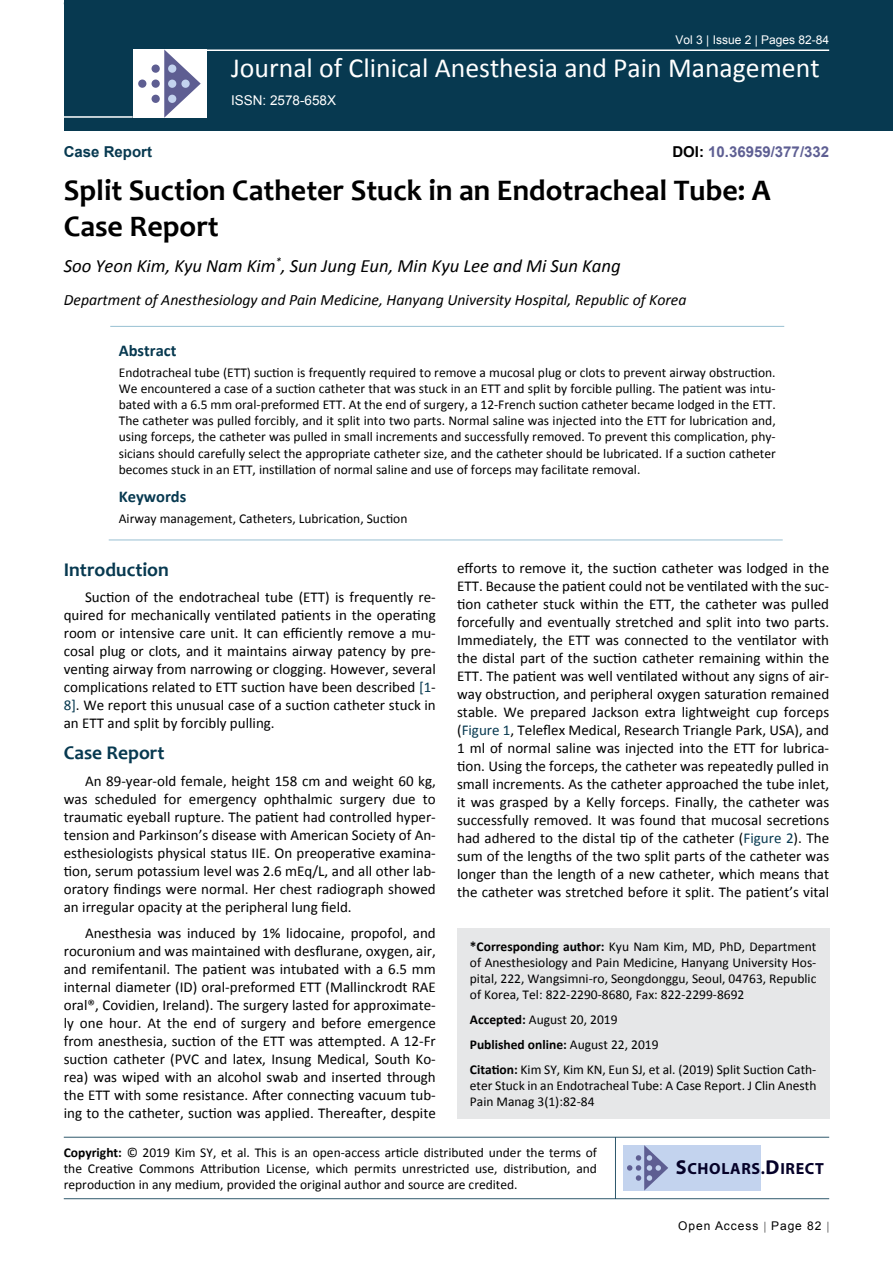
<style>
.page{position:relative;width:893px;height:1263px;background:#fff}
.page>*{position:absolute;margin:0;border:0;box-sizing:border-box;transform-origin:0 0}
.t1{font:700 30px/36px "Candara";color:#000}
.t2{font:27.75px "Calibri";color:#fff}
.t3{font:700 19.5px "Candara";color:#073950}
.t4{font:italic 18.75px "Calibri";color:#000}
.t5{font:700 16.5px "Calibri";color:#073950}
.t6{font:700 16.2px "Myriad Pro";letter-spacing:.04em;color:#050128}
.t7{font:italic 15.75px "Calibri";color:#000}
.t8{font:15px/18px "Calibri";color:#000;text-align:justify}
.t9{font:700 15px "Arial";color:#5e5f93}
.t10{font:700 15px "Arial";color:#073950}
.t11{font:13.5px/16.2px "Calibri";color:#000;text-align:justify}
.t12{font:13.5px "Arial";color:#fff}
.t13{font:12px "Arial";color:#fff}
.t14{font:12px "Arial";letter-spacing:.08em;color:#000}
.s1{color:#000}
.s2{color:#073950}
.s3{font-weight:700}
.s4{font-size:20.25px}
</style>
<div class="page">
<div style="left:64px;top:0;width:829px;height:131px;background:#073950"></div>
<div style="left:457px;top:928px;width:372px;height:191px;background:#e6e7e8"></div>
<hr style="left:64px;top:1137px;width:765px;height:1px;background:#073950">
<hr style="left:64px;top:1198px;width:765px;height:1px;background:#073950">
<hr style="left:615px;top:1137px;width:1px;height:62px;background:#073950">
<hr style="left:204px;top:49px;width:625px;height:2px;background:#fff">
<hr style="left:64px;top:116px;width:69px;height:2px;background:#fff">
<div style="left:133px;top:49px;width:74px;height:69px;background:#fff"></div>
<svg style="left:164px;top:49px;width:37px;height:69px"></svg>
<div style="left:152px;top:65px;width:8px;height:8px;background:#5e5e92;border-radius:50%"></div>
<div style="left:138px;top:80px;width:8px;height:8px;background:#5e5e92;border-radius:50%"></div>
<div style="left:152px;top:80px;width:8px;height:8px;background:#5e5e92;border-radius:50%"></div>
<div style="left:168px;top:80px;width:8px;height:8px;background:#c3d3ee;border-radius:50%"></div>
<div style="left:181px;top:80px;width:9px;height:8px;background:#c3d3ee;border-radius:50%"></div>
<div style="left:168px;top:95px;width:8px;height:8px;background:#c3d3ee;border-radius:50%"></div>
<div style="left:168px;top:65px;width:8px;height:8px;background:#c3d3ee;border-radius:50%"></div>
<div style="left:152px;top:95px;width:8px;height:8px;background:#5e5e92;border-radius:50%"></div>
<div style="left:623px;top:1145px;width:138px;height:45px;background:#c3d3ee"></div>
<svg style="left:627px;top:1145px;width:41px;height:45px"></svg>
<hr style="left:110px;top:326px;width:674px;height:1px;background:#98c0d2">
<hr style="left:109px;top:540px;width:674px;height:1px;background:#98c0d2">
<p class="t13" style="left:675px;top:32px;width:155px">Vol 3 | Issue 2 | Pages 82-84</p>
<h2 class="t2" style="left:231px;top:50px;width:590px">Journal of Clinical Anesthesia and Pain Management</h2>
<p class="t10" style="left:64px;top:142px;width:90px">Case Report</p>
<p class="t12" style="left:231px;top:92px;width:107px">ISSN: 2578-658X</p>
<p class="t9" style="left:672px;top:142px;width:158px"><span class="s1">DOI:</span> 10.36959/377/332</p>
<h1 class="t1" style="left:64px;top:172px;width:708px">Split Suction Catheter Stuck in an Endotracheal Tube: A<br>Case Report</h1>
<p class="t4" style="left:64px;top:253px;width:559px">Soo Yeon Kim, Kyu Nam Kim<sup>*</sup>, Sun Jung Eun, Min Kyu Lee and Mi Sun Kang</p>
<p class="t7" style="left:64px;top:289px;width:624px">Department of Anesthesiology and Pain Medicine, Hanyang University Hospital, Republic of Korea</p>
<p class="t5" style="left:119px;top:340px;width:59px">Abstract</p>
<p class="t11" style="left:119px;top:364px;width:658px">Endotracheal tube (ETT) suction is frequently required to remove a mucosal plug or clots to prevent airway obstruction.<br>We encountered a case of a suction catheter that was stuck in an ETT and split by forcible pulling. The patient was intu&shy;bated with a 6.5 mm oral-preformed ETT. At the end of surgery, a 12-French suction catheter became lodged in the ETT.<br>The catheter was pulled forcibly, and it split into two parts. Normal saline was injected into the ETT for lubrication and, using forceps, the catheter was pulled in small increments and successfully removed. To prevent this complication, phy&shy;sicians should carefully select the appropriate catheter size, and the catheter should be lubricated. If a suction catheter becomes stuck in an ETT, instillation of normal saline and use of forceps may facilitate removal.</p>
<p class="t5" style="left:119px;top:486px;width:69px">Keywords</p>
<p class="t11" style="left:119px;top:510px;width:290px">Airway management, Catheters, Lubrication, Suction</p>
<h3 class="t3" style="left:64px;top:557px;width:107px">Introduction</h3>
<p class="t8" style="left:64px;top:588px;width:374px;text-indent:21px">Suction of the endotracheal tube (ETT) is frequently re&shy;quired for mechanically ventilated patients in the operating room or intensive care unit. It can efficiently remove a mu&shy;cosal plug or clots, and it maintains airway patency by pre&shy;venting airway from narrowing or clogging. However, several complications related to ETT suction have been described <span class="s2">[1</span>- <span class="s2">8]</span>. We report this unusual case of a suction catheter stuck in an ETT and split by forcibly pulling.</p>
<h3 class="t3" style="left:64px;top:741px;width:102px">Case Report</h3>
<p class="t8" style="left:64px;top:772px;width:374px;text-indent:21px">An 89-year-old female, height 158 cm and weight 60 kg, was scheduled for emergency ophthalmic surgery due to traumatic eyeball rupture. The patient had controlled hyper&shy;tension and Parkinson’s disease with American Society of An&shy;esthesiologists physical status IIE. On preoperative examina&shy;tion, serum potassium level was 2.6 mEq/L, and all other lab&shy;oratory findings were normal. Her chest radiograph showed an irregular opacity at the peripheral lung field.</p>
<p class="t8" style="left:64px;top:924px;width:374px;text-indent:21px">Anesthesia was induced by 1% lidocaine, propofol, and rocuronium and was maintained with desflurane, oxygen, air, and remifentanil. The patient was intubated with a 6.5 mm internal diameter (ID) oral-preformed ETT (Mallinckrodt RAE oral®, Covidien, Ireland). The surgery lasted for approximate&shy;ly one hour. At the end of surgery and before emergence from anesthesia, suction of the ETT was attempted. A 12-Fr suction catheter (PVC and latex, Insung Medical, South Ko&shy;rea) was wiped with an alcohol swab and inserted through the ETT with some resistance. After connecting vacuum tub&shy;ing to the catheter, suction was applied. Thereafter, despite</p>
<p class="t8" style="left:457px;top:559px;width:374px">efforts to remove it, the suction catheter was lodged in the ETT. Because the patient could not be ventilated with the suc&shy;tion catheter stuck within the ETT, the catheter was pulled forcefully and eventually stretched and split into two parts.<br>Immediately, the ETT was connected to the ventilator with the distal part of the suction catheter remaining within the ETT. The patient was well ventilated without any signs of air&shy;way obstruction, and peripheral oxygen saturation remained stable. We prepared Jackson extra lightweight cup forceps (<span class="s2">Figure 1</span>, Teleflex Medical, Research Triangle Park, USA), and 1 ml of normal saline was injected into the ETT for lubrica&shy;tion. Using the forceps, the catheter was repeatedly pulled in small increments. As the catheter approached the tube inlet, it was grasped by a Kelly forceps. Finally, the catheter was successfully removed. It was found that mucosal secretions had adhered to the distal tip of the catheter (<span class="s2">Figure 2</span>). The sum of the lengths of the two split parts of the catheter was longer than the length of a new catheter, which means that the catheter was stretched before it split. The patient’s vital</p>
<p class="t11" style="left:470px;top:938px;width:348px"><span class="s3">*Corresponding author:</span> Kyu Nam Kim, MD, PhD, Department of Anesthesiology and Pain Medicine, Hanyang University Hos&shy;pital, 222, Wangsimni-ro, Seongdonggu, Seoul, 04763, Republic of Korea, Tel: 822-2290-8680, Fax: 822-2299-8692</p>
<p class="t11" style="left:470px;top:1007px;width:348px;line-height:24.8px;text-align:left"><span class="s3">Accepted:</span> August 20, 2019<br><span class="s3">Published online:</span> August 22, 2019<br><span class="s3">Citation:</span> Kim SY, Kim KN, Eun SJ, et al. (2019) Split Suction Cath-</p>
<p class="t11" style="left:470px;top:1077px;width:348px">eter Stuck in an Endotracheal Tube: A Case Report. J Clin Anesth<br>Pain Manag 3(1):82-84</p>
<p class="t11" style="left:64px;top:1144px;width:535px"><span class="s3">Copyright:</span> © 2019 Kim SY, et al. This is an open-access article distributed under the terms of the Creative Commons Attribution License, which permits unrestricted use, distribution, and reproduction in any medium, provided the original author and source are credited.</p>
<p class="t6" style="left:676px;top:1158px;width:150px"><span class="s4">S</span>CHOLARS.<span class="s4">D</span>IRECT</p>
<p class="t14" style="left:678px;top:1218px;width:145px">Open Access Page 82</p>
</div>
